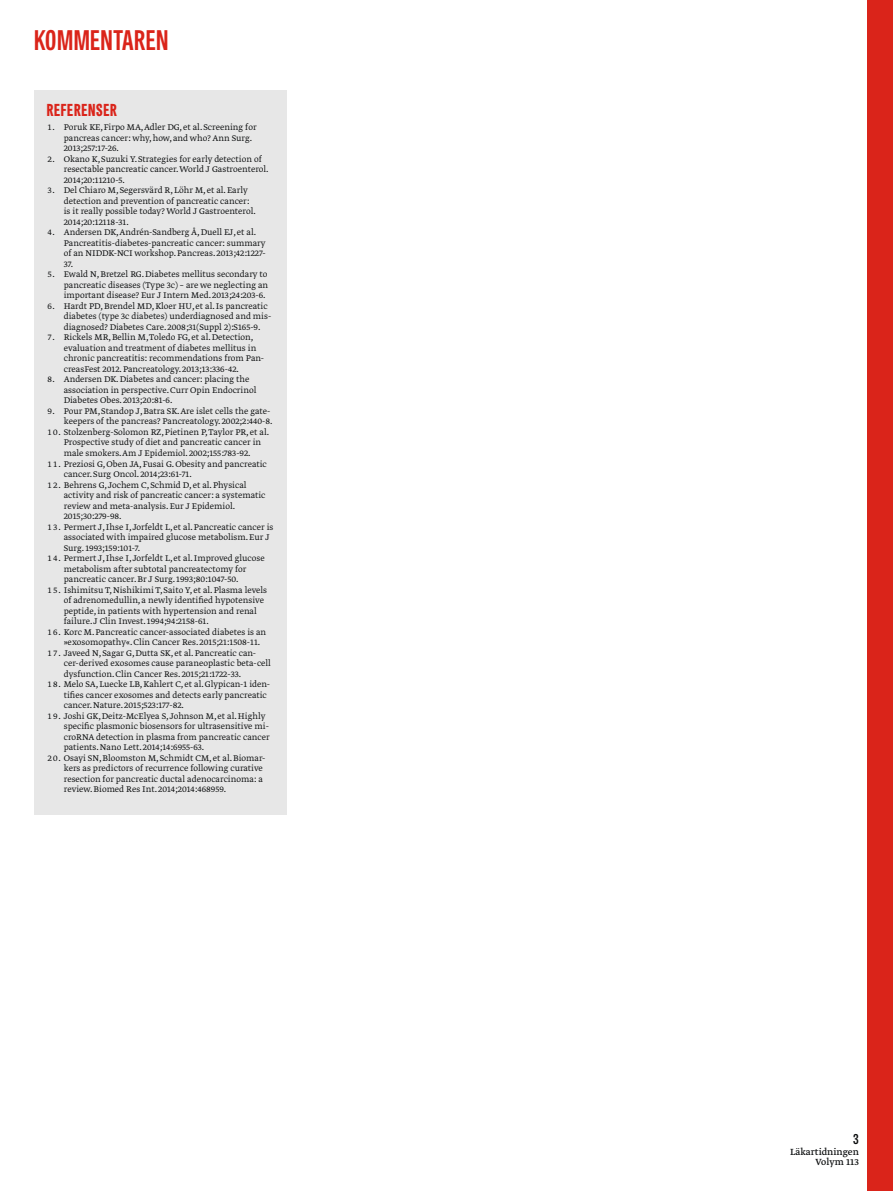
<style>
.page{position:relative;width:893px;height:1191px;background:#fff}
.page>*{position:absolute;margin:0;border:0;box-sizing:border-box;transform-origin:0 0}
.t1{font:700 27px "Tablet Gothic Compressed";letter-spacing:.02em;color:#da241a}
.t2{font:800 16.5px "Tablet Gothic Compressed";letter-spacing:.045em;color:#da241a}
.t3{font:600 13.5px "Tablet Gothic Condensed";color:#090b0c}
.t4{font:10.5px/10.5px "Greta Text Pro";color:#090b0c;text-align:right}
.t5{font:9.75px/10.5px "Greta Text Pro Light Min";color:#090b0c}
</style>
<div class="page">
<div style="left:867px;top:0;width:26px;height:1191px;background:#da241a"></div>
<div style="left:34px;top:90px;width:252px;height:724px;background:#e7e7e7"></div>
<h1 class="t1" style="left:34px;top:22px;width:136px">KOMMENTAREN</h1>
<h2 class="t2" style="left:47px;top:98px;width:72px">REFERENSER</h2>
<p class="t5" style="left:64px;top:123px;width:194px;text-indent:-17px">1. Poruk KE, Firpo MA, Adler DG, et al. Screening for pancreas cancer: why, how, and who? Ann Surg.<br>2013;257:17-26.</p>
<p class="t5" style="left:64px;top:154px;width:206px;text-indent:-17px">2. Okano K, Suzuki Y. Strategies for early detection of resectable pancreatic cancer. World J Gastroenterol.<br>2014;20:11210-5.</p>
<p class="t5" style="left:64px;top:186px;width:194px;text-indent:-17px">3. Del Chiaro M, Segersvärd R, Löhr M, et al. Early detection and prevention of pancreatic cancer: is it really possible today? World J Gastroenterol.<br>2014;20:12118-31.</p>
<p class="t5" style="left:64px;top:228px;width:204px;text-indent:-17px">4. Andersen DK, Andrén-Sandberg Å, Duell EJ, et al.<br>Pancreatitis-diabetes-pancreatic cancer: summary of an NIDDK-NCI workshop. Pancreas. 2013;42:1227- 37.</p>
<p class="t5" style="left:64px;top:270px;width:206px;text-align:justify;text-indent:-17px">5. Ewald N, Bretzel RG. Diabetes mellitus secondary to pancreatic diseases (Type 3c) – are we neglecting an important disease? Eur J Intern Med. 2013;24:203-6.</p>
<p class="t5" style="left:64px;top:301px;width:209px;text-indent:-17px">6. Hardt PD, Brendel MD, Kloer HU, et al. Is pancreatic diabetes (type 3c diabetes) underdiagnosed and mis&shy;diagnosed? Diabetes Care. 2008;31(Suppl 2):S165-9.</p>
<p class="t5" style="left:64px;top:333px;width:202px;text-indent:-17px">7. Rickels MR, Bellin M, Toledo FG, et al. Detection, evaluation and treatment of diabetes mellitus in chronic pancreatitis: recommendations from Pan&shy;creasFest 2012. Pancreatology. 2013;13:336-42.</p>
<p class="t5" style="left:64px;top:375px;width:194px;text-indent:-17px">8. Andersen DK. Diabetes and cancer: placing the association in perspective. Curr Opin Endocrinol<br>Diabetes Obes. 2013;20:81-6.</p>
<p class="t5" style="left:47px;top:406px;width:227px;text-align:right">9. Pour PM, Standop J, Batra SK. Are islet cells the gate&shy;keepers of the pancreas? Pancreatology. 2002;2:440-8.</p>
<p class="t5" style="left:64px;top:427px;width:207px;text-indent:-17px">10. Stolzenberg-Solomon RZ, Pietinen P, Taylor PR, et al.<br>Prospective study of diet and pancreatic cancer in male smokers. Am J Epidemiol. 2002;155:783-92.</p>
<p class="t5" style="left:64px;top:459px;width:205px;text-indent:-17px">11. Preziosi G, Oben JA, Fusai G. Obesity and pancreatic cancer. Surg Oncol. 2014;23:61-71.</p>
<p class="t5" style="left:64px;top:480px;width:203px;text-indent:-17px">12. Behrens G, Jochem C, Schmid D, et al. Physical activity and risk of pancreatic cancer: a systematic review and meta-analysis. Eur J Epidemiol.<br>2015;30:279-98.</p>
<p class="t5" style="left:64px;top:522px;width:211px;text-indent:-17px">13. Permert J, Ihse I, Jorfeldt L, et al. Pancreatic cancer is associated with impaired glucose metabolism. Eur J<br>Surg. 1993;159:101-7.</p>
<p class="t5" style="left:64px;top:553px;width:202px;text-indent:-17px">14. Permert J, Ihse I, Jorfeldt L, et al. Improved glucose metabolism after subtotal pancreatectomy for pancreatic cancer. Br J Surg. 1993;80:1047-50.</p>
<p class="t5" style="left:64px;top:585px;width:205px;text-indent:-17px">15. Ishimitsu T, Nishikimi T, Saito Y, et al. Plasma levels of adrenomedullin, a newly identified hypotensive peptide, in patients with hypertension and renal failure. J Clin Invest. 1994;94:2158-61.</p>
<p class="t5" style="left:64px;top:627px;width:204px;text-indent:-17px">16. Korc M. Pancreatic cancer-associated diabetes is an »exosomopathy«. Clin Cancer Res. 2015;21:1508-11.</p>
<p class="t5" style="left:64px;top:648px;width:209px;text-indent:-17px">17. Javeed N, Sagar G, Dutta SK, et al. Pancreatic can&shy;cer-derived exosomes cause paraneoplastic beta-cell dysfunction. Clin Cancer Res. 2015;21:1722-33.</p>
<p class="t5" style="left:64px;top:679px;width:208px;text-indent:-17px">18. Melo SA, Luecke LB, Kahlert C, et al. Glypican-1 iden&shy;tifies cancer exosomes and detects early pancreatic cancer. Nature. 2015;523:177-82.</p>
<p class="t5" style="left:64px;top:711px;width:207px;text-indent:-17px">19. Joshi GK, Deitz-McElyea S, Johnson M, et al. Highly specific plasmonic biosensors for ultrasensitive mi&shy;croRNA detection in plasma from pancreatic cancer patients. Nano Lett. 2014;14:6955-63.</p>
<p class="t5" style="left:64px;top:753px;width:203px;text-indent:-17px">20. Osayi SN, Bloomston M, Schmidt CM, et al. Biomar&shy;kers as predictors of recurrence following curative resection for pancreatic ductal adenocarcinoma: a review. Biomed Res Int. 2014;2014:468959.</p>
<h3 class="t3" style="left:853px;top:1130px;width:7px">3</h3>
<p class="t4" style="left:790px;top:1147px;width:70px">Läkartidningen<br>Volym 113</p>
</div>
